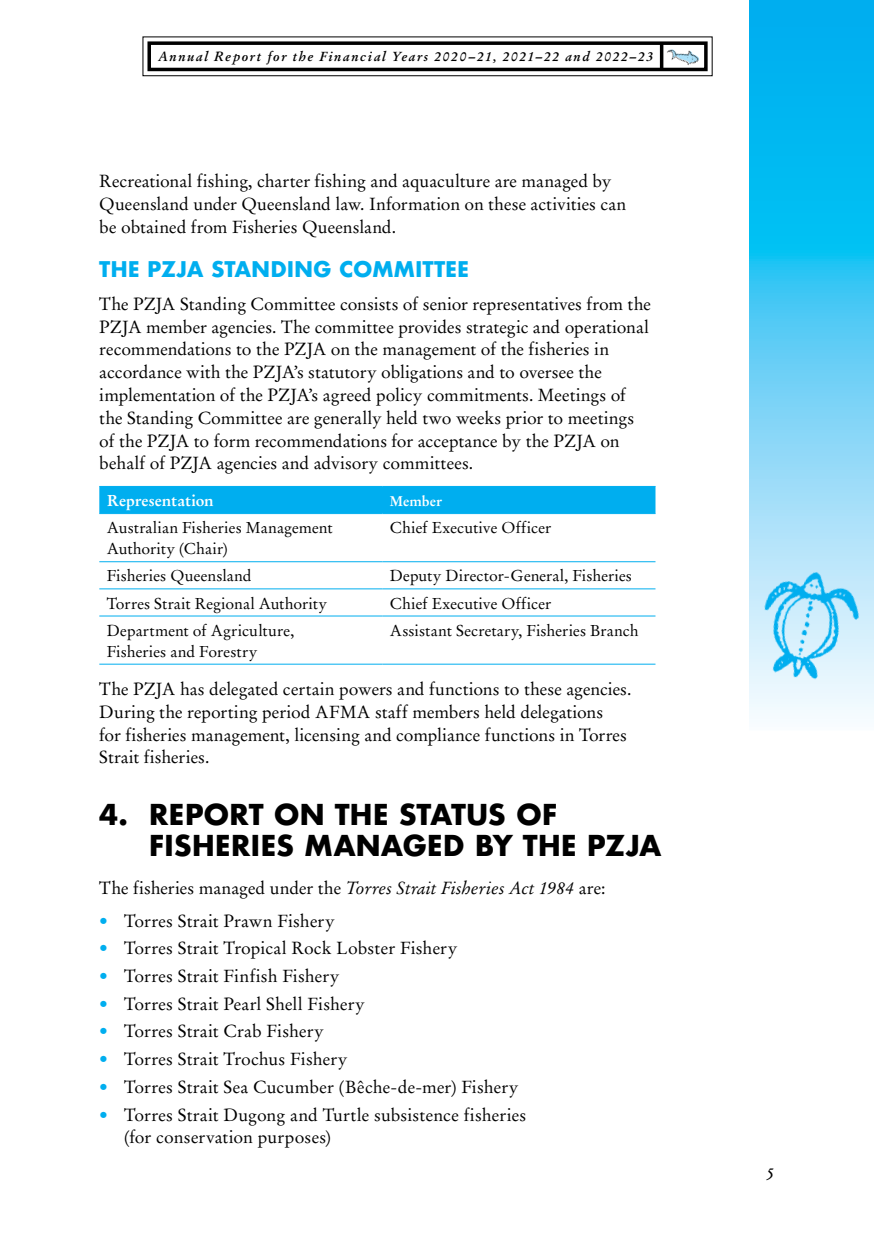
<style>
.page{position:relative;width:874px;height:1241px;background:#fff}
.page>*{position:absolute;margin:0;border:0;box-sizing:border-box;transform-origin:0 0}
.t1{font:700 28px/31.5px "Futura";letter-spacing:-.01em;color:#000}
.t2{font:700 21px "Futura";letter-spacing:-.01em;color:#00aeef}
.Body{font:17.5px/22.8px "Stempel Garamond LT Std";color:#000}
.t3{font:italic 17.5px "Stempel Garamond LT Std";color:#000}
.Table_text_left{font:15.75px/21px "Stempel Garamond LT Std";letter-spacing:.005em;color:#000}
.Table_Header_left{font:700 15.75px "Stempel Garamond LT Std";color:#fff}
.Table_Header_left-2{font:700 14px "Stempel Garamond LT Std";letter-spacing:.005em;color:#fff}
.t4{font:italic 700 13.12px "Stempel Garamond LT Std";letter-spacing:.125em;color:#000}
.s1{font-style:italic}
.s2{color:#00aeef}
</style>
<div class="page">
<svg style="left:749px;top:0;width:124px;height:716px;background:#40c6f4"></svg>
<svg style="left:147px;top:41px;width:561px;height:31px"></svg>
<div style="left:149px;top:43px;width:556px;height:26px;background:#fff"></div>
<div style="left:147px;top:41px;width:560px;height:30px;border:4px solid #000"></div>
<img style="left:660px;top:36px;width:43px;height:41px">
<svg style="left:659px;top:43px;width:4px;height:27px"></svg>
<div style="left:99px;top:487px;width:556px;height:26px;background:#00aeef"></div>
<svg style="left:99px;top:514px;width:556px;height:103px"></svg>
<hr style="left:99px;top:588px;width:283px;height:1px;background:#00aeef">
<hr style="left:382px;top:588px;width:273px;height:1px;background:#00aeef">
<hr style="left:99px;top:615px;width:283px;height:1px;background:#00aeef">
<hr style="left:382px;top:615px;width:273px;height:1px;background:#00aeef">
<hr style="left:99px;top:663px;width:283px;height:1px;background:#00aeef">
<hr style="left:382px;top:663px;width:273px;height:1px;background:#00aeef">
<hr style="left:99px;top:486px;width:283px;height:1px;background:#00aeef">
<hr style="left:382px;top:486px;width:273px;height:1px;background:#00aeef">
<hr style="left:99px;top:513px;width:283px;height:1px;background:#00aeef">
<hr style="left:382px;top:513px;width:273px;height:1px;background:#00aeef">
<hr style="left:99px;top:561px;width:283px;height:1px;background:#00aeef">
<hr style="left:382px;top:561px;width:273px;height:1px;background:#00aeef">
<img style="left:749px;top:537px;width:124px;height:166px">
<p class="t4" style="left:158px;top:49px;width:496px">Annual Report for the Financial Years 2020–21, 2021–22 and 2022–23</p>
<p class="Body" style="left:99px;top:170px;width:528px">Recreational fishing, charter fishing and aquaculture are managed by<br>Queensland under Queensland law. Information on these activities can be obtained from Fisheries Queensland.</p>
<h3 class="t2" style="left:99px;top:254px;width:371px">THE PZJA STANDING COMMITTEE</h3>
<p class="Body" style="left:99px;top:292px;width:553px">The PZJA Standing Committee consists of senior representatives from the PZJA member agencies. The committee provides strategic and operational recommendations to the PZJA on the management of the fisheries in accordance with the PZJA’s statutory obligations and to oversee the implementation of the PZJA’s agreed policy commitments. Meetings of the Standing Committee are generally held two weeks prior to meetings of the PZJA to form recommendations for acceptance by the PZJA on behalf of PZJA agencies and advisory committees.</p>
<p class="Table_Header_left" style="left:107px;top:491px;width:109px">Representation</p>
<p class="Table_Header_left-2" style="left:389px;top:492px;width:54px">Member</p>
<p class="Table_text_left" style="left:107px;top:517px;width:227px">Australian Fisheries Management<br>Authority (Chair)</p>
<p class="Table_text_left" style="left:389px;top:517px;width:163px">Chief Executive Officer</p>
<p class="Table_text_left" style="left:107px;top:565px;width:146px">Fisheries Queensland</p>
<p class="Table_text_left" style="left:389px;top:565px;width:244px">Deputy Director-General, Fisheries</p>
<p class="Table_text_left" style="left:107px;top:592px;width:222px">Torres Strait Regional Authority</p>
<p class="Table_text_left" style="left:389px;top:592px;width:163px">Chief Executive Officer</p>
<p class="Table_text_left" style="left:107px;top:619px;width:189px">Department of Agriculture,<br>Fisheries and Forestry</p>
<p class="Table_text_left" style="left:389px;top:619px;width:250px">Assistant Secretary, Fisheries Branch</p>
<p class="Body" style="left:99px;top:677px;width:533px">The PZJA has delegated certain powers and functions to these agencies.<br>During the reporting period AFMA staff members held delegations<br>for fisheries management, licensing and compliance functions in Torres Strait fisheries.</p>
<h2 class="t1" style="left:149px;top:798px;width:514px;text-indent:-50px">4. REPORT ON THE STATUS OF<br>FISHERIES MANAGED BY THE PZJA</h2>
<p class="Body" style="left:99px;top:876px;width:507px">The fisheries managed under the <span class="s1">Torres Strait Fisheries Act 1984</span> are:</p>
<p class="Body" style="left:99px;top:909px;width:237px"><span class="s2">•</span> Torres Strait Prawn Fishery</p>
<p class="Body" style="left:99px;top:936px;width:359px"><span class="s2">•</span> Torres Strait Tropical Rock Lobster Fishery</p>
<p class="Body" style="left:99px;top:964px;width:242px"><span class="s2">•</span> Torres Strait Finfish Fishery</p>
<p class="Body" style="left:99px;top:992px;width:267px"><span class="s2">•</span> Torres Strait Pearl Shell Fishery</p>
<p class="Body" style="left:99px;top:1019px;width:226px"><span class="s2">•</span> Torres Strait Crab Fishery</p>
<p class="Body" style="left:99px;top:1047px;width:250px"><span class="s2">•</span> Torres Strait Trochus Fishery</p>
<p class="Body" style="left:99px;top:1075px;width:420px"><span class="s2">•</span> Torres Strait Sea Cucumber (Bêche-de-mer) Fishery</p>
<p class="Body" style="left:124px;top:1103px;width:403px;text-indent:-25px"><span class="s2">•</span> Torres Strait Dugong and Turtle subsistence fisheries (for conservation purposes)</p>
<p class="t3" style="left:765px;top:1163px;width:10px">5</p>
</div>
